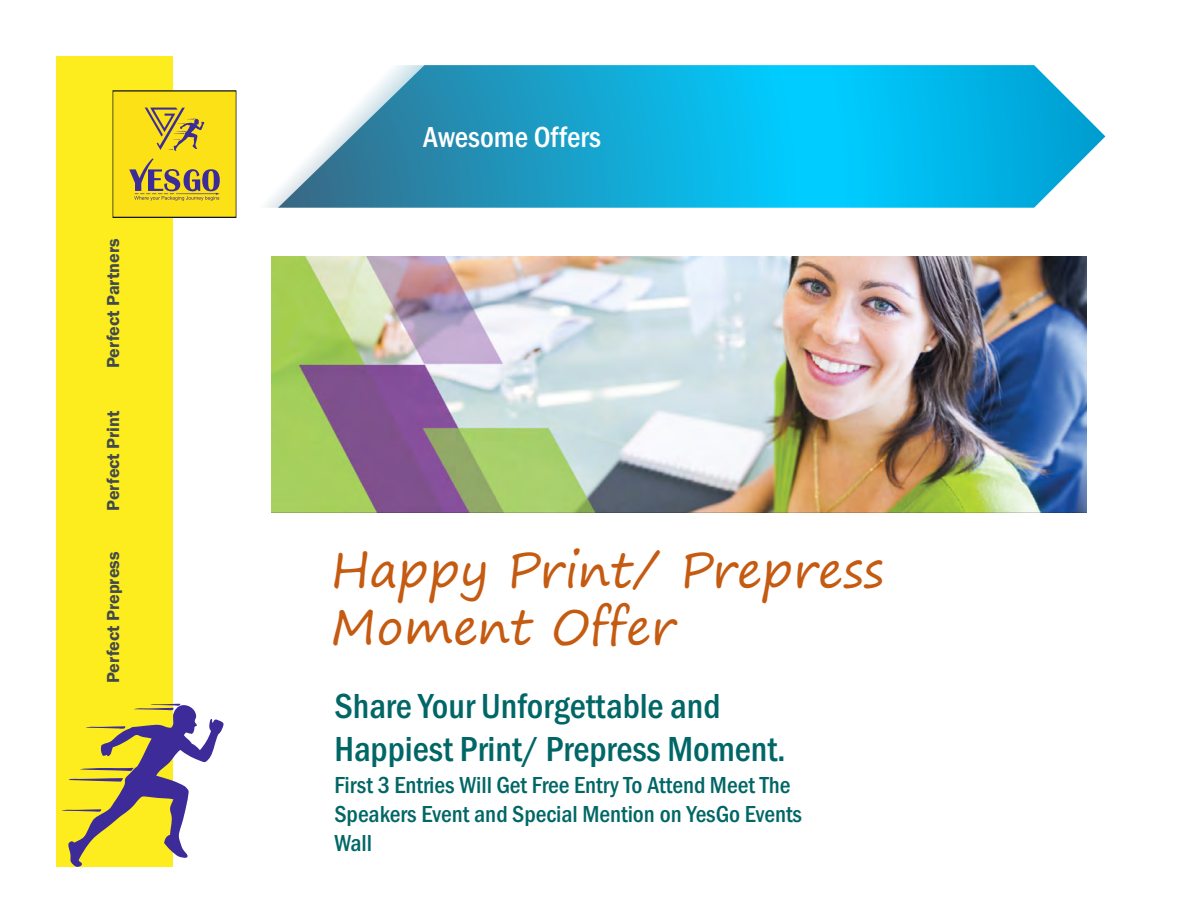
<style>
.page{position:relative;width:1193px;height:923px;background:#fff}
.page>*{position:absolute;margin:0;border:0;box-sizing:border-box;transform-origin:0 0}
.t1{font:48.15px "Segoe Print";color:#c55a11}
.t2{font:48px "Segoe Print";color:#c55a11}
.t3{font:500 condensed 36px/43.2px "Franklin Gothic";color:#066}
.t4{font:500 condensed 30px "Franklin Gothic";color:#fff}
.t5{font:500 condensed 24px/28.8px "Franklin Gothic";color:#066}
.t6{font:600 18px "Franklin Gothic";color:#41494d}
</style>
<div class="page">
<svg style="left:462px;top:65px;width:643px;height:142px;background:#17b6e3"></svg>
<svg style="left:172px;top:56px;width:290px;height:269px"></svg>
<img style="left:271px;top:256px;width:815px;height:256px">
<div style="left:56px;top:56px;width:116px;height:810px;background:#fded1e"></div>
<div style="left:113px;top:91px;width:123px;height:126px;background:#fbe116"></div>
<svg style="left:145px;top:107px;width:59px;height:44px"></svg>
<svg style="left:129px;top:158px;width:91px;height:42px"></svg>
<svg style="left:61px;top:703px;width:162px;height:164px"></svg>
<p class="t6" style="left:106px;top:368px;width:131px;rotate:-90deg">Perfect Partners</p>
<p class="t6" style="left:106px;top:510px;width:102px;rotate:-90deg">Perfect Print</p>
<p class="t6" style="left:106px;top:682px;width:133px;rotate:-90deg">Perfect Prepress</p>
<p class="t4" style="left:423px;top:125px;width:179px">Awesome Offers</p>
<h2 class="t2" style="left:331px;top:545px;width:554px">Happy Print/ Prepress</h2>
<h1 class="t1" style="left:331px;top:603px;width:346px">Moment Offer</h1>
<h3 class="t3" style="left:334px;top:687px;width:453px">Share Your Unforgettable and<br>Happiest Print/ Prepress Moment.</h3>
<p class="t5" style="left:334px;top:772px;width:469px">First 3 Entries Will Get Free Entry To Attend Meet The<br>Speakers Event and Special Mention on YesGo Events<br>Wall</p>
</div>
